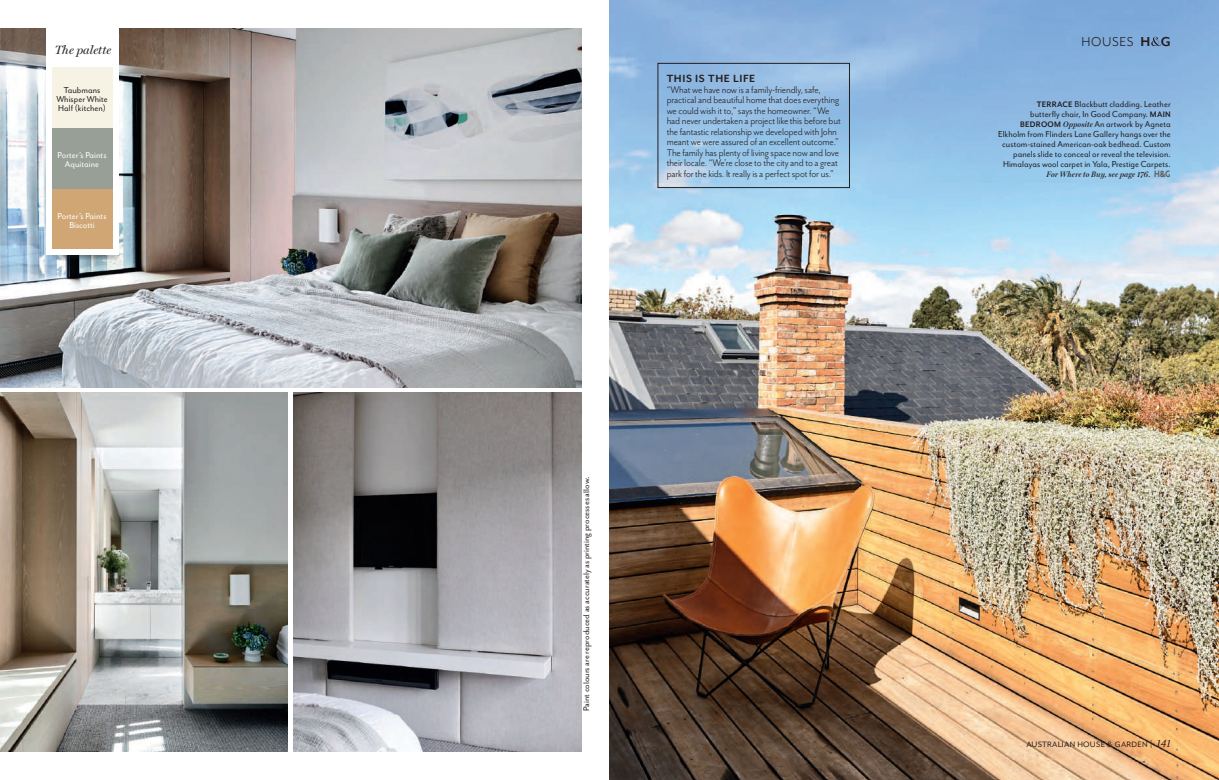
<style>
.page{position:relative;width:1219px;height:780px;background:#fff}
.page>*{position:absolute;margin:0;border:0;box-sizing:border-box;transform-origin:0 0}
.t1{font:14.8px "Mr Eaves San OT";letter-spacing:.04em;color:#231f20}
.t2{font:700 12px "Mr Eaves San OT";letter-spacing:.05em;color:#231f20}
.t3{font:italic 12px "Miller Display";color:#231f20}
.t4{font:11.3px/10.5px "Mr Eaves San OT";letter-spacing:-.015em;color:#231f20;scale:.95 1}
.t5{font:10px/10px "Mr Eaves San OT";letter-spacing:.005em;color:#231f20;text-align:center;scale:.95 1}
.t6{font:10px/9px "Mr Eaves San OT";letter-spacing:.005em;color:#fff;text-align:center;scale:.95 1}
.t7{font:9.5px "Mr Eaves San OT";color:#231f20}
.t8{font:9px "Mr Eaves Mod OT";letter-spacing:.03em;color:#231f20}
.t9{font:italic 600 8px "Miller Display";letter-spacing:.015em;color:#231f20;scale:.95 1}
.s1{font-family:"Mr Eaves Mod OT";font-weight:700;font-size:15px}
.s2{font-weight:700;font-size:9.2px}
.s3{font-family:"Miller Display";font-weight:600;font-style:italic;font-size:8px}
.s4{font-family:"Mr Eaves San OT";font-size:10.4px}
.s5{font-family:"Eidetic Neo OT";font-style:italic;font-size:11.4px}
</style>
<div class="page">
<img style="left:0;top:28px;width:581px;height:359px">
<img style="left:0;top:393px;width:288px;height:358px">
<img style="left:609px;top:0;width:610px;height:780px">
<img style="left:293px;top:393px;width:288px;height:358px">
<svg style="left:49px;top:28px;width:71px;height:234px"></svg>
<div style="left:46px;top:0;width:72px;height:255px;background:#fff"></div>
<div style="left:52px;top:67px;width:60px;height:61px;background:#f6f3e5"></div>
<div style="left:52px;top:188px;width:60px;height:61px;background:#cfa674"></div>
<div style="left:52px;top:128px;width:60px;height:60px;background:#979f96"></div>
<svg style="left:1151px;top:37px;width:10px;height:9px"></svg>
<div style="left:658px;top:63px;width:192px;height:125px;border:1px solid #231f20"></div>
<svg style="left:1155px;top:170px;width:15px;height:7px"></svg>
<p class="t3" style="left:55px;top:42px;width:58px">The palette</p>
<p class="t5" style="left:56px;top:85px;width:56px;line-height:9px">Taubmans<br>Whisper White<br>Half (kitchen)</p>
<p class="t6" style="left:58px;top:150px;width:53px">Porter’s Paints<br>Aquitaine</p>
<p class="t6" style="left:58px;top:211px;width:53px">Porter’s Paints<br>Biscotti</p>
<p class="t2" style="left:667px;top:72px;width:90px">THIS IS THE LIFE</p>
<p class="t4" style="left:667px;top:84px;width:185px">“What we have now is a family-friendly, safe, practical and beautiful home that does everything we could wish it to,” says the homeowner. “We had never undertaken a project like this before but the fantastic relationship we developed with John meant we were assured of an excellent outcome.” The family has plenty of living space now and love their locale. “We’re close to the city and to a great park for the kids. It really is a perfect spot for us.”</p>
<p class="t7" style="left:581px;top:711px;width:236px;rotate:-90deg">Paint colours are reproduced as accurately as printing processes allow.</p>
<h1 class="t1" style="left:1082px;top:34px;width:91px">houses <span class="s1">H G</span></h1>
<p class="t5" style="left:998px;top:99px;width:183px;text-align:right"><span class="s2">TERRACE</span> Blackbutt cladding. Leather<br>butterfly chair, In Good Company. <span class="s2">MAIN BEDROOM</span> <span class="s3">Opposite</span> An artwork by Agneta Elkholm from Flinders Lane Gallery hangs over the custom-stained American-oak bedhead. Custom panels slide to conceal or reveal the television.<br>Himalayas wool carpet in Yala, Prestige Carpets.</p>
<p class="t9" style="left:1046px;top:169px;width:111px">For Where to Buy, see page 176.</p>
<p class="t8" style="left:1026px;top:739px;width:146px">AUSTRALIAN HOUSE &amp; GARDEN <span class="s4">|</span> <span class="s5">141</span></p>
</div>
